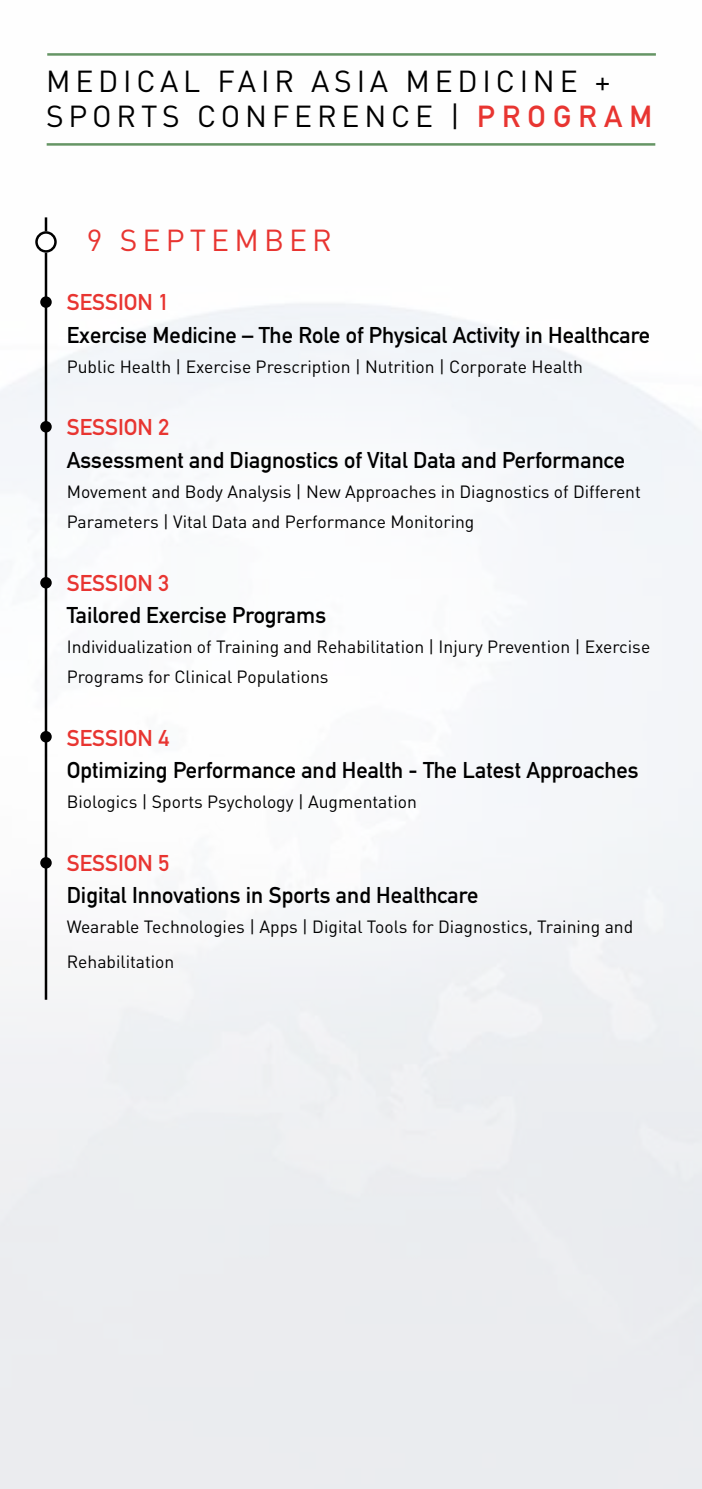
<style>
.page{position:relative;width:702px;height:1489px;background:#fff}
.page>*{position:absolute;margin:0;border:0;box-sizing:border-box;transform-origin:0 0}
.t1{font:30px/35px "DIN Pro";letter-spacing:.16em;color:#000}
.t2{font:30px "DIN Pro";letter-spacing:.17em;color:#e83531}
.t3{font:700 22.5px "DIN Alternate";color:#000}
.t4{font:700 22.5px "DIN Alternate";color:#e83531}
.t5{font:17.5px/30px "DIN Pro";color:#000}
.s1{font-family:"DIN Alternate";font-weight:700;color:#e83531}
</style>
<div class="page">
<div style="left:0;top:0;width:702px;height:1488px;background:#f4f6f9"></div>
<hr style="left:47px;top:143px;width:608px;height:3px;background:#669565">
<hr style="left:47px;top:53px;width:609px;height:3px;background:#669565">
<hr style="left:45px;top:253px;width:2px;height:746px;background:#000">
<div style="left:35px;top:231px;width:22px;height:22px;border:2px solid #000;border-radius:50%"></div>
<svg style="left:45px;top:217px;width:2px;height:14px"></svg>
<div style="left:41px;top:297px;width:9px;height:9px;background:#000;border-radius:50%"></div>
<div style="left:40px;top:296px;width:12px;height:12px;border:2px solid #000;border-radius:50%"></div>
<div style="left:41px;top:422px;width:9px;height:9px;background:#000;border-radius:50%"></div>
<div style="left:40px;top:421px;width:12px;height:11px;border:2px solid #000;border-radius:50%"></div>
<div style="left:41px;top:578px;width:9px;height:9px;background:#000;border-radius:50%"></div>
<div style="left:40px;top:577px;width:12px;height:11px;border:2px solid #000;border-radius:50%"></div>
<div style="left:41px;top:732px;width:9px;height:9px;background:#000;border-radius:50%"></div>
<div style="left:40px;top:731px;width:12px;height:11px;border:2px solid #000;border-radius:50%"></div>
<div style="left:41px;top:858px;width:9px;height:9px;background:#000;border-radius:50%"></div>
<div style="left:40px;top:857px;width:12px;height:11px;border:2px solid #000;border-radius:50%"></div>
<h1 class="t1" style="left:46px;top:63px;width:607px">MEDICAL FAIR ASIA MEDICINE +<br>SPORTS CONFERENCE | <span class="s1">PROGRAM</span></h1>
<h1 class="t2" style="left:87px;top:220px;width:246px">9 SEPTEMBER</h1>
<p class="t4" style="left:67px;top:285px;width:104px">SESSION 1</p>
<p class="t3" style="left:67px;top:318px;width:585px">Exercise Medicine – The Role of Physical Activity in Healthcare</p>
<p class="t5" style="left:67px;top:351px;width:517px">Public Health | Exercise Prescription | Nutrition | Corporate Health</p>
<p class="t4" style="left:67px;top:410px;width:104px">SESSION 2</p>
<p class="t3" style="left:67px;top:443px;width:559px">Assessment and Diagnostics of Vital Data and Performance</p>
<p class="t5" style="left:67px;top:476px;width:575px">Movement and Body Analysis | New Approaches in Diagnostics of Different<br>Parameters | Vital Data and Performance Monitoring</p>
<p class="t4" style="left:67px;top:565px;width:104px">SESSION 3</p>
<p class="t3" style="left:67px;top:598px;width:261px">Tailored Exercise Programs</p>
<p class="t5" style="left:67px;top:631px;width:585px">Individualization of Training and Rehabilitation | Injury Prevention | Exercise<br>Programs for Clinical Populations</p>
<p class="t4" style="left:67px;top:720px;width:104px">SESSION 4</p>
<p class="t3" style="left:67px;top:753px;width:573px">Optimizing Performance and Health - The Latest Approaches</p>
<p class="t5" style="left:67px;top:786px;width:351px">Biologics | Sports Psychology | Augmentation</p>
<p class="t4" style="left:67px;top:845px;width:104px">SESSION 5</p>
<p class="t3" style="left:67px;top:878px;width:413px">Digital Innovations in Sports and Healthcare</p>
<p class="t5" style="left:67px;top:908px;width:568px;line-height:35px">Wearable Technologies | Apps | Digital Tools for Diagnostics, Training and<br>Rehabilitation</p>
</div>
